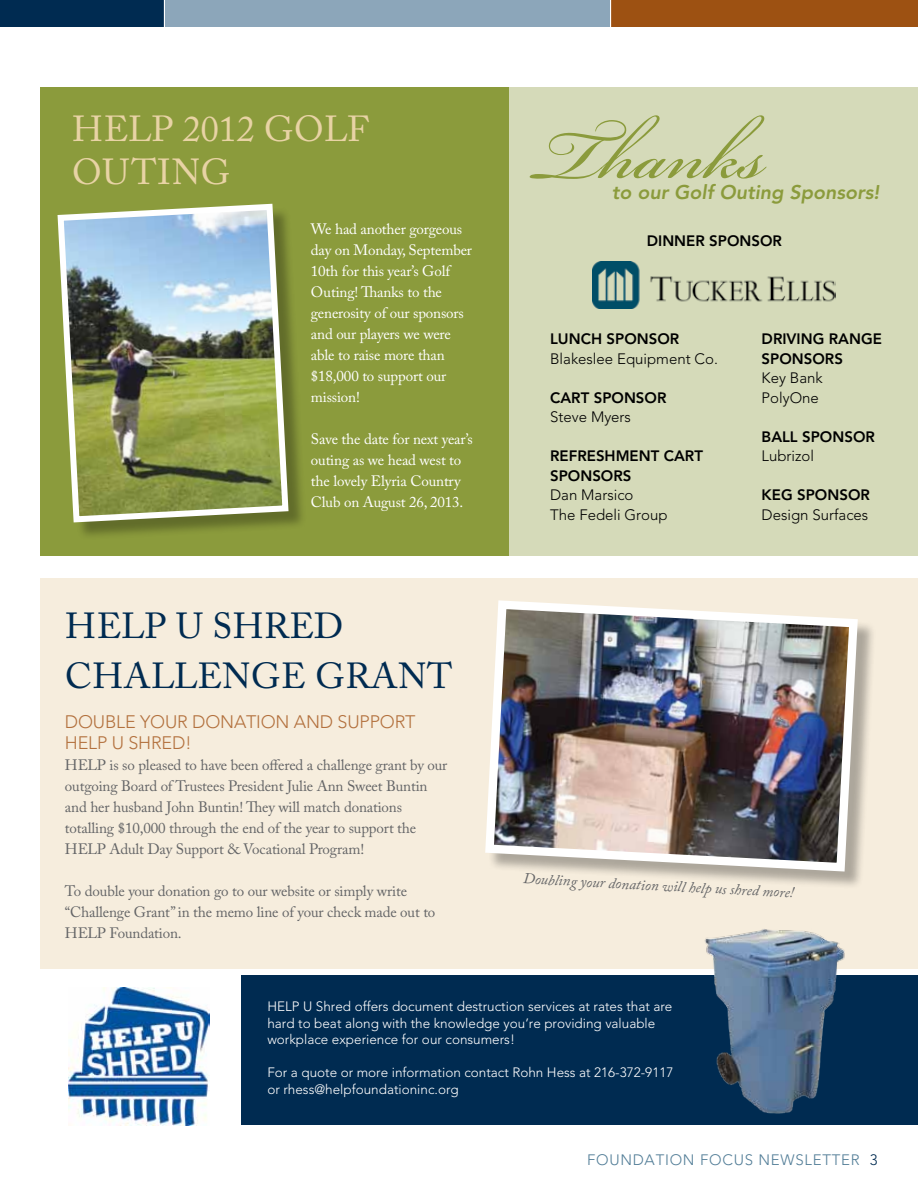
<style>
.page{position:relative;width:918px;height:1188px;background:#fff}
.page>*{position:absolute;margin:0;border:0;box-sizing:border-box;transform-origin:0 0}
.t1{font:109.5px "Bickham Script MM 400";color:#8b9b3c}
.t2{font:36px/49.8px "Adobe Caslon Pro";letter-spacing:.015em;color:#002b51}
.t3{font:36px/43.2px "Adobe Caslon Pro";color:#e8d3a5}
.t4{font:italic 800 19.65px "Avenir";color:#8b9b3c}
.t5{font:300 18px/21px "Avenir";letter-spacing:-.01em;color:#b3713e}
.t6{font:15px/21px "Adobe Caslon Pro";letter-spacing:-.01em;color:#636466}
.t7{font:15px/21px "Adobe Caslon Pro";letter-spacing:-.01em;color:#fff}
.t8{font:800 15px/19.5px "Avenir";color:#000}
.t9{font:300 15px/19.5px "Avenir";color:#000}
.t10{font:italic 15px "Adobe Caslon Pro";color:#636466}
.t11{font:300 15px "Avenir";letter-spacing:.05em;color:#527d97}
.t12{font:300 13.5px/16.5px "Avenir";color:#fff}
.s1{color:#002b51}
</style>
<div class="page">
<div style="left:165px;top:0;width:753px;height:27px;background:#8ca6ba"></div>
<div style="left:610px;top:0;width:308px;height:27px;background:#9d5112"></div>
<div style="left:0;top:0;width:164px;height:27px;background:#002b51"></div>
<svg style="left:610px;top:0;width:1px;height:27px"></svg>
<div style="left:40px;top:578px;width:878px;height:391px;background:#f6eddd"></div>
<div style="left:488px;top:603px;width:388px;height:287px;background:#000;opacity:.3"></div>
<img style="left:485px;top:600px;width:377px;height:276px">
<img style="left:69px;top:987px;width:141px;height:138px">
<div style="left:242px;top:975px;width:676px;height:150px;background:#002b51"></div>
<img style="left:704px;top:929px;width:141px;height:185px">
<div style="left:40px;top:88px;width:470px;height:468px;background:#8b9b3c"></div>
<div style="left:510px;top:88px;width:408px;height:468px;background:#d5dab9"></div>
<div style="left:60px;top:207px;width:247px;height:334px;background:#000;opacity:.3"></div>
<img style="left:57px;top:203px;width:235px;height:323px">
<img style="left:593px;top:262px;width:242px;height:46px">
<h2 class="t3" style="left:72px;top:107px;width:248px">HELP 2012 Golf<br>Outing</h2>
<p class="t7" style="left:311px;top:219px;width:163px">We had another gorgeous day on Monday, September<br>10th for this year’s Golf<br>Outing! Thanks to the generosity of our sponsors and our players we were able to raise more than $18,000 to support our mission!</p>
<p class="t7" style="left:311px;top:429px;width:164px">Save the date for next year’s outing as we head west to the lovely Elyria Country<br>Club on August 26, 2013.</p>
<h2 class="t2" style="left:65px;top:600px;width:196px">HELP U Shred<br>Challenge</h2>
<h2 class="t2" style="left:316px;top:650px;width:58px">Grant</h2>
<p class="t5" style="left:65px;top:711px;width:352px">Double your donation and support<br>HELP U Shred!</p>
<p class="t6" style="left:65px;top:754px;width:384px">HELP is so pleased to have been offered a challenge grant by our outgoing Board of Trustees President Julie Ann Sweet Buntin and her husband John Buntin! They will match donations totalling $10,000 through the end of the year to support the HELP Adult Day Support &amp; Vocational Program!</p>
<p class="t6" style="left:65px;top:880px;width:372px">To double your donation go to our website or simply write “Challenge Grant” in the memo line of your check made out to<br>HELP Foundation.</p>
<h1 class="t1" style="left:533px;top:95px;width:233px">Thanks</h1>
<h3 class="t4" style="left:612px;top:180px;width:269px">to our Golf Outing Sponsors!</h3>
<p class="t8" style="left:647px;top:231px;width:137px">DINNER SPONSOR</p>
<p class="t8" style="left:550px;top:329px;width:131px">LUNCH SPONSOR</p>
<p class="t9" style="left:550px;top:349px;width:169px">Blakeslee Equipment Co.</p>
<p class="t8" style="left:550px;top:388px;width:118px">CART SPONSOR</p>
<p class="t9" style="left:550px;top:407px;width:82px">Steve Myers</p>
<p class="t8" style="left:550px;top:446px;width:151px">REFRESHMENT CART<br>SPONSORS</p>
<p class="t9" style="left:550px;top:485px;width:119px">Dan Marsico<br>The Fedeli Group</p>
<p class="t8" style="left:762px;top:329px;width:122px">DRIVING RANGE<br>SPONSORS</p>
<p class="t9" style="left:762px;top:368px;width:63px">Key Bank<br>PolyOne</p>
<p class="t8" style="left:762px;top:427px;width:115px">BALL SPONSOR</p>
<p class="t9" style="left:762px;top:446px;width:54px">Lubrizol</p>
<p class="t8" style="left:762px;top:485px;width:110px">KEG SPONSOR</p>
<p class="t9" style="left:762px;top:505px;width:108px">Design Surfaces</p>
<p class="t10" style="left:524px;top:869px;width:273px;rotate:3deg">Doubling your donation will help us shred more!</p>
<p class="t12" style="left:267px;top:998px;width:406px">HELP U Shred offers document destruction services at rates that are hard to beat along with the knowledge you’re providing valuable workplace experience for our consumers!</p>
<p class="t12" style="left:267px;top:1064px;width:407px">For a quote or more information contact Rohn Hess at 216-372-9117 or rhess@helpfoundationinc.org</p>
<p class="t11" style="left:587px;top:1151px;width:184px">Foundation Focus New</p>
<p class="t11" style="left:795px;top:1151px;width:84px">sletter <span class="s1">3</span></p>
</div>
